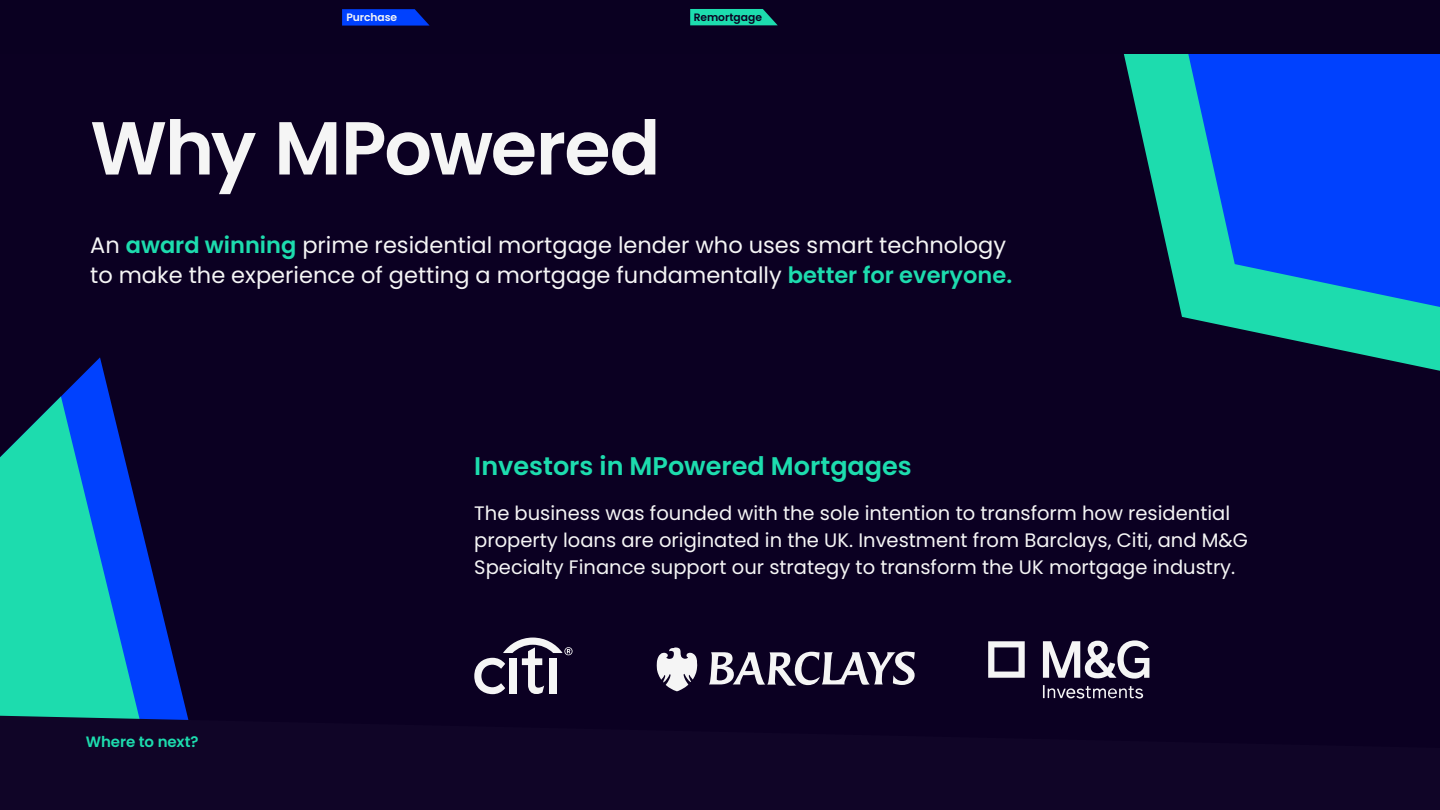
<style>
.page{position:relative;width:1440px;height:810px;background:#0b0022}
.page>*{position:absolute;margin:0;border:0;box-sizing:border-box;transform-origin:0 0}
.t1{font:600 75px "Poppins";letter-spacing:-.03em;color:#f5f5f5}
.t2{font:600 25.5px "Poppins";color:#1ddcae}
.t3{font:22.5px/30px "Poppins";color:#f5f5f5}
.t4{font:19.5px/27px "Poppins";color:#f5f5f5}
.t5{font:600 15px "Poppins";letter-spacing:-.005em;color:#1ddcae}
.t6{font:600 10.73px "Poppins";color:#0b0022}
.t7{font:600 10.73px "Poppins";letter-spacing:-.005em;color:#f5f5f5}
.s1{font-weight:600;color:#1ddcae}
</style>
<div class="page">
<svg style="left:61px;top:357px;width:127px;height:359px"></svg>
<svg style="left:0;top:396px;width:162px;height:320px;background:#1293b0"></svg>
<svg style="left:1124px;top:54px;width:316px;height:317px"></svg>
<svg style="left:1176px;top:54px;width:264px;height:253px;background:#0664eb"></svg>
<svg style="left:342px;top:9px;width:88px;height:17px"></svg>
<svg style="left:690px;top:9px;width:88px;height:16px"></svg>
<svg style="left:474px;top:638px;width:99px;height:56px"></svg>
<svg style="left:709px;top:652px;width:206px;height:34px"></svg>
<svg style="left:657px;top:647px;width:40px;height:44px"></svg>
<svg style="left:1043px;top:640px;width:106px;height:59px"></svg>
<svg style="left:988px;top:641px;width:37px;height:37px"></svg>
<p class="t7" style="left:346px;top:11px;width:52px">Purchase</p>
<p class="t6" style="left:694px;top:11px;width:70px">Remortgage</p>
<h1 class="t1" style="left:90px;top:105px;width:572px">Why MPowered</h1>
<p class="t3" style="left:90px;top:230px;width:924px">An <span class="s1">award winning</span> prime residential mortgage lender who uses smart technology to make the experience of getting a mortgage fundamentally <span class="s1">better for everyone.</span></p>
<p class="t5" style="left:86px;top:733px;width:114px">Where to next?</p>
<h2 class="t2" style="left:474px;top:452px;width:439px">Investors in MPowered Mortgages</h2>
<p class="t4" style="left:474px;top:500px;width:775px">The business was founded with the sole intention to transform how residential property loans are originated in the UK. Investment from Barclays, Citi, and M&amp;G<br>Specialty Finance support our strategy to transform the UK mortgage industry.</p>
</div>
